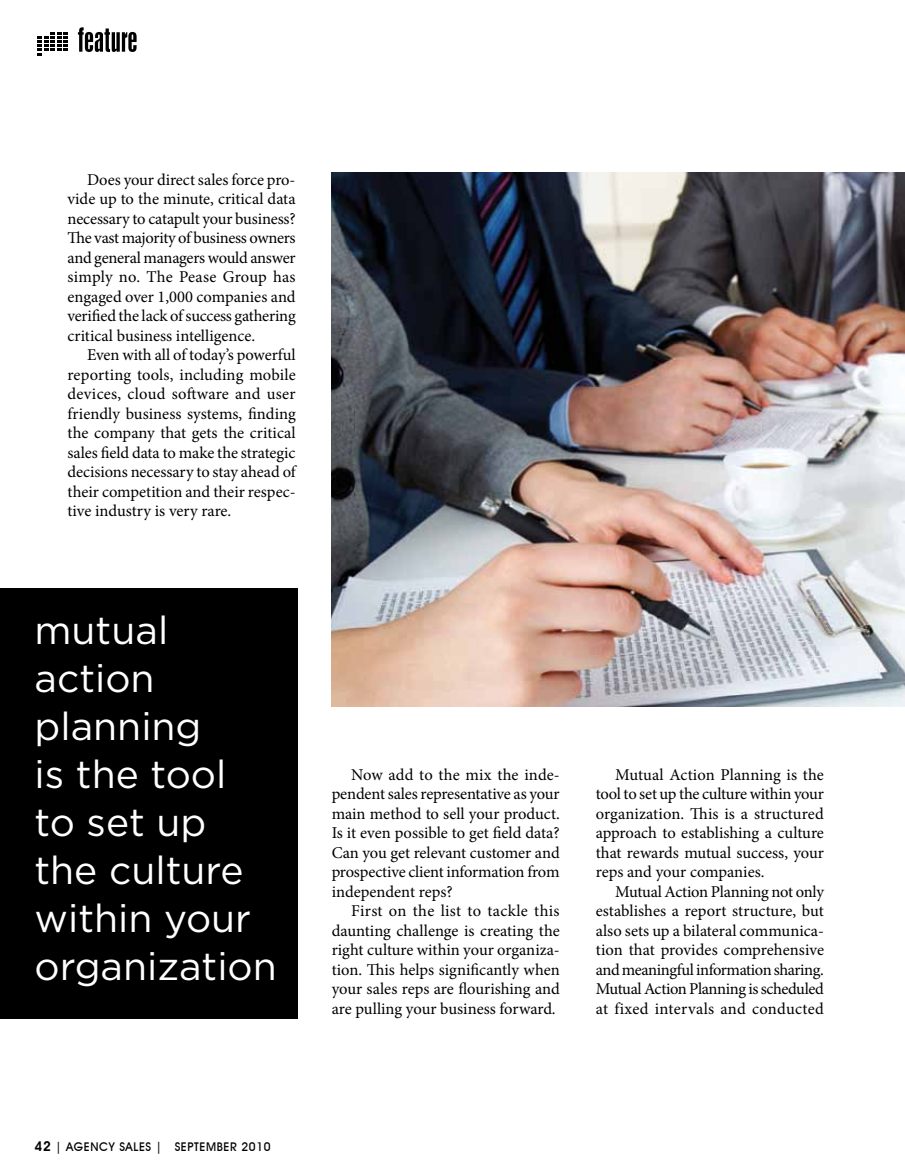
<style>
.page{position:relative;width:905px;height:1175px;background:#fff}
.page>*{position:absolute;margin:0;border:0;box-sizing:border-box;transform-origin:0 0}
.t1{font:39px/48px "Gotham";color:#fff}
.t2{font:16.5px/19.5px "Minion Pro";letter-spacing:-.005em;color:#000;text-align:justify}
.t3{font:500 12px "Avant Garde IT Cby BT";letter-spacing:.05em;color:#000}
.s1{font-weight:600;font-size:13.5px}
</style>
<div class="page">
<svg style="left:37px;top:32px;width:31px;height:24px"></svg>
<svg style="left:78px;top:27px;width:59px;height:25px"></svg>
<img style="left:331px;top:173px;width:573px;height:533px">
<div style="left:0;top:588px;width:298px;height:430px;background:#000"></div>
<p class="t2" style="left:68px;top:170px;width:230px;text-indent:20px">Does your direct sales force pro&shy;vide up to the minute, critical data necessary to catapult your business?<br>The vast majority of business owners and general managers would answer simply no. The Pease Group has engaged over 1,000 companies and verified the lack of success gathering critical business intelligence.</p>
<p class="t2" style="left:68px;top:345px;width:230px;text-indent:20px">Even with all of today’s powerful reporting tools, including mobile devices, cloud software and user friendly business systems, finding the company that gets the critical sales field data to make the strategic decisions necessary to stay ahead of their competition and their respec&shy;tive industry is very rare.</p>
<h1 class="t1" style="left:34px;top:605px;width:244px">mutual action planning<br>is the tool<br>to set up the culture within your organization</h1>
<p class="t2" style="left:331px;top:764px;width:230px;text-indent:20px">Now add to the mix the inde&shy;pendent sales representative as your main method to sell your product.<br>Is it even possible to get field data?<br>Can you get relevant customer and prospective client information from independent reps?</p>
<p class="t2" style="left:331px;top:901px;width:230px;text-indent:20px">First on the list to tackle this daunting challenge is creating the right culture within your organiza&shy;tion. This helps significantly when your sales reps are flourishing and are pulling your business forward.</p>
<p class="t2" style="left:595px;top:764px;width:230px;text-indent:20px">Mutual Action Planning is the tool to set up the culture within your organization. This is a structured approach to establishing a culture that rewards mutual success, your reps and your companies.</p>
<p class="t2" style="left:595px;top:881px;width:230px;text-indent:20px">Mutual Action Planning not only establishes a report structure, but also sets up a bilateral communica&shy;tion that provides comprehensive and meaningful information sharing.<br>Mutual Action Planning is scheduled at fixed intervals and conducted</p>
<p class="t3" style="left:34px;top:1139px;width:238px"><span class="s1">42</span> | AGENCY SALES | SEPTEMBER 2010</p>
</div>
